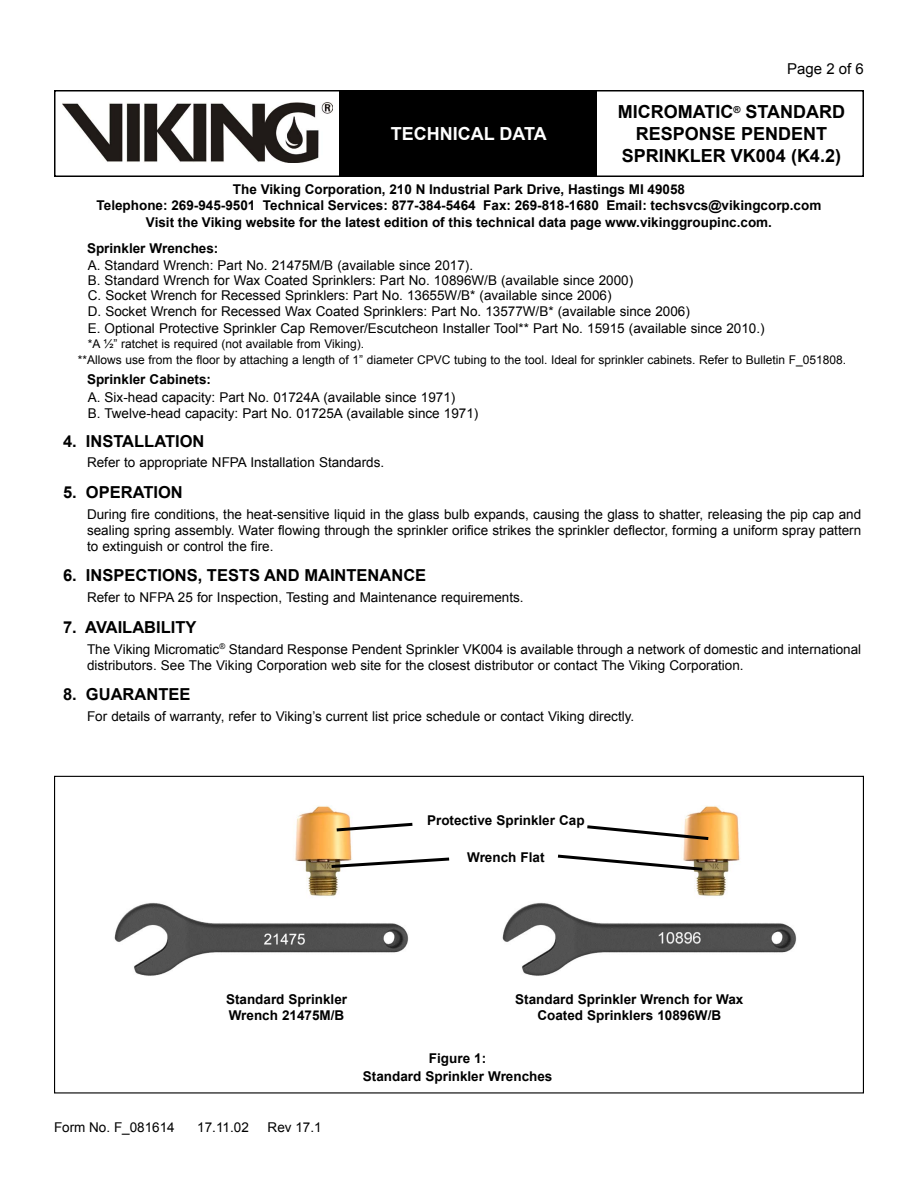
<style>
.page{position:relative;width:918px;height:1188px;background:#fff}
.page>*{position:absolute;margin:0;border:0;box-sizing:border-box;transform-origin:0 0}
.t1{font:700 18px "Arial";color:#000}
.t2{font:700 18px "Arial";color:#fff}
.t3{font:700 16.5px "Arial";color:#000}
.t4{font:15px "Arial";color:#000}
.t5{font:13.5px/15.6px "Arial";color:#000}
.t6{font:700 13.5px/16.2px "Arial";color:#000;text-align:center}
.t7{font:12px/16.6px "Arial";color:#000}
</style>
<div class="page">
<div style="left:54px;top:90px;width:810px;height:87px;border:2px solid #000"></div>
<div style="left:340px;top:91px;width:257px;height:85px;background:#000"></div>
<img style="left:63px;top:102px;width:269px;height:60px">
<img style="left:114px;top:806px;width:295px;height:170px">
<img style="left:502px;top:806px;width:294px;height:170px">
<svg style="left:328px;top:856px;width:122px;height:14px"></svg>
<svg style="left:555px;top:853px;width:151px;height:20px"></svg>
<svg style="left:333px;top:821px;width:80px;height:12px"></svg>
<svg style="left:584px;top:824px;width:128px;height:18px"></svg>
<h1 class="t2" style="left:391px;top:121px;width:13px">TEC</h1>
<h1 class="t2" style="left:427px;top:121px;width:25px">HNICAL</h1>
<h1 class="t2" style="left:499px;top:121px;width:13px">DATA</h1>
<p class="t4" style="left:787px;top:59px;width:78px">Page 2 of 6</p>
<h1 class="t1" style="left:618px;top:100px;width:229px">micromatic<sup>®</sup> standard</h1>
<h1 class="t1" style="left:636px;top:122px;width:119px">response PENDENT</h1>
<h1 class="t1" style="left:622px;top:143px;width:221px">sprinkler VK004 (K4.2)</h1>
<p class="t6" style="left:97px;top:182px;width:726px">The Viking Corporation, 210 N Industrial Park Drive, Hastings MI 49058<br>Telephone: 269-945-9501 Technical Services: 877-384-5464 Fax: 269-818-1680 Email: techsvcs@vikingcorp.com<br>Visit the Viking website for the latest edition of this technical data page www.vikinggroupinc.com.</p>
<p class="t6" style="left:87px;top:241px;width:133px">Sprinkler Wrenches:</p>
<p class="t5" style="left:88px;top:258px;width:678px">A. Standard Wrench: Part No. 21475M/B (available since 2017).<br>B. Standard Wrench for Wax Coated Sprinklers: Part No. 10896W/B (available since 2000)<br>C. Socket Wrench for Recessed Sprinklers: Part No. 13655W/B* (available since 2006)<br>D. Socket Wrench for Recessed Wax Coated Sprinklers: Part No. 13577W/B* (available since 2006)<br>E. Optional Protective Sprinkler Cap Remover/Escutcheon Installer Tool** Part No. 15915 (available since 2010.)</p>
<p class="t7" style="left:78px;top:335px;width:770px;text-indent:10px">*A ½” ratchet is required (not available from Viking).<br>**Allows use from the floor by attaching a length of 1” diameter CPVC tubing to the tool. Ideal for sprinkler cabinets. Refer to Bulletin F_051808.</p>
<p class="t6" style="left:87px;top:371px;width:126px">Sprinkler Cabinets:</p>
<p class="t5" style="left:88px;top:389px;width:392px;line-height:16.2px">A. Six-head capacity: Part No. 01724A (available since 1971)<br>B. Twelve-head capacity: Part No. 01725A (available since 1971)</p>
<p class="t3" style="left:63px;top:430px;width:143px">4. Installation</p>
<p class="t5" style="left:87px;top:455px;width:299px">Refer to appropriate NFPA Installation Standards.</p>
<p class="t3" style="left:63px;top:481px;width:121px">5. Operation</p>
<p class="t5" style="left:87px;top:506px;width:776px;line-height:16.2px;text-align:justify">During fire conditions, the heat-sensitive liquid in the glass bulb expands, causing the glass to shatter, releasing the pip cap and sealing spring assembly. Water flowing through the sprinkler orifice strikes the sprinkler deflector, forming a uniform spray pattern to extinguish or control the fire.</p>
<p class="t3" style="left:63px;top:565px;width:365px">6. inspections, tests and maintenance</p>
<p class="t5" style="left:87px;top:590px;width:438px">Refer to NFPA 25 for Inspection, Testing and Maintenance requirements.</p>
<p class="t3" style="left:63px;top:616px;width:135px">7. availability</p>
<p class="t5" style="left:87px;top:641px;width:776px;line-height:16.2px">The Viking Micromatic<sup>®</sup> Standard Response Pendent Sprinkler VK004 is available through a network of domestic and international distributors. See The Viking Corporation web site for the closest distributor or contact The Viking Corporation.</p>
<p class="t3" style="left:63px;top:683px;width:129px">8. Guarantee</p>
<p class="t5" style="left:87px;top:709px;width:549px">For details of warranty, refer to Viking’s current list price schedule or contact Viking directly.</p>
<p class="t6" style="left:427px;top:813px;width:159px">Protective Sprinkler Cap</p>
<p class="t6" style="left:467px;top:850px;width:79px">Wrench Flat</p>
<p class="t6" style="left:226px;top:992px;width:123px;text-align:left">Standard Sprinkler<br>Wrench 21475M/B</p>
<p class="t6" style="left:515px;top:992px;width:230px">Standard Sprinkler Wrench for Wax<br>Coated Sprinklers 10896W/B</p>
<p class="t5" style="left:54px;top:1119px;width:122px">Form No. F_081614</p>
<p class="t5" style="left:197px;top:1119px;width:53px">17.11.02</p>
<p class="t5" style="left:268px;top:1119px;width:56px">Rev 17.1</p>
<p class="t6" style="left:363px;top:1050px;width:191px;line-height:17.7px">Figure 1:<br>Standard Sprinkler Wrenches</p>
</div>
